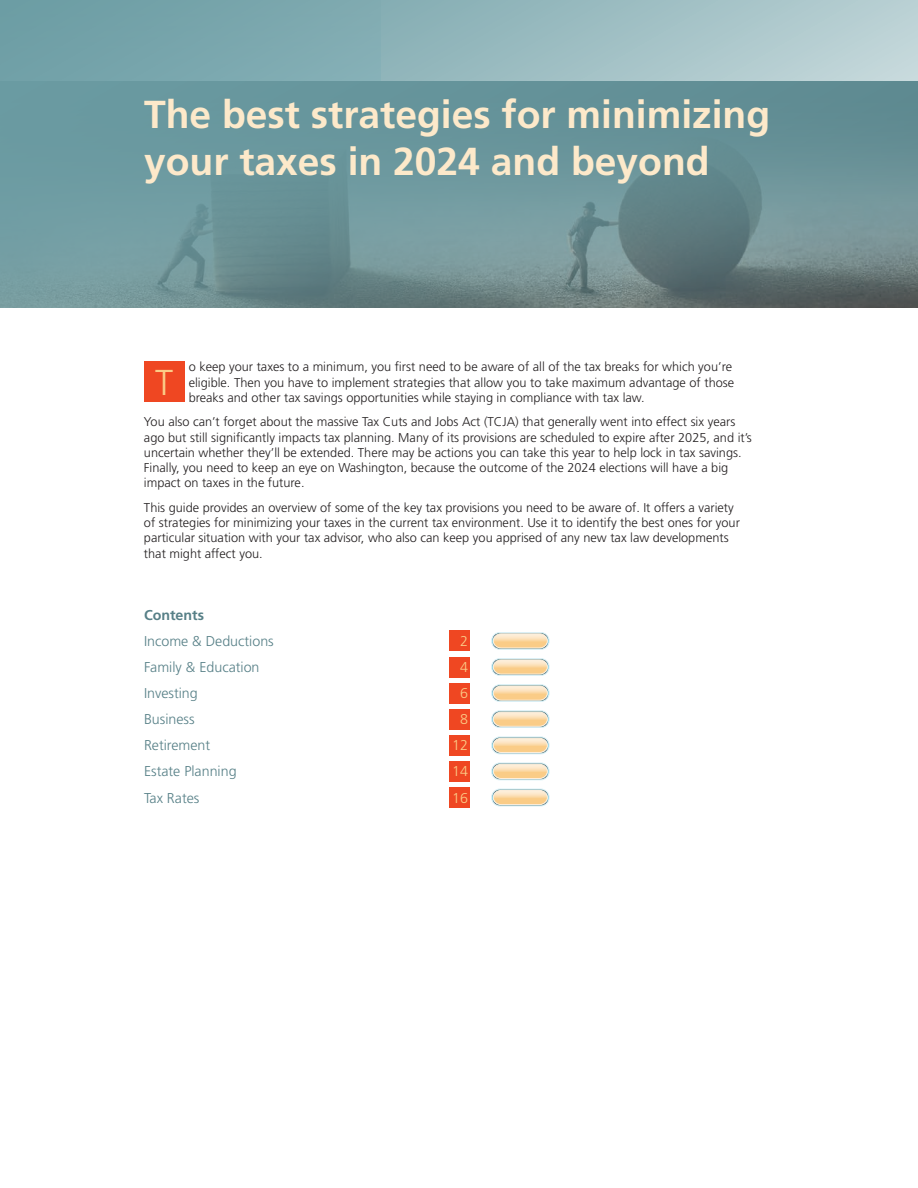
<style>
.page{position:relative;width:918px;height:1188px;background:#fff}
.page>*{position:absolute;margin:0;border:0;box-sizing:border-box;transform-origin:0 0}
.t1{font:700 39px/46.8px "Frutiger LT Std";color:#fde9ca}
.t2{font:300 36px "Frutiger LT Std";color:#fbcc87}
.t3{font:300 14.25px "Frutiger LT Std";color:#578087}
.t4{font:300 14.25px "Frutiger LT Std";color:#fbcc87}
.t5{font:700 14.25px "Frutiger LT Std";color:#578087}
.t6{font:300 12.75px/15.3px "Frutiger LT Std";color:#231f20}
</style>
<div class="page">
<div style="left:450px;top:631px;width:20px;height:20px;background:#ef4722"></div>
<div style="left:450px;top:657px;width:20px;height:20px;background:#ef4722"></div>
<div style="left:450px;top:683px;width:20px;height:20px;background:#ef4722"></div>
<div style="left:450px;top:709px;width:20px;height:20px;background:#ef4722"></div>
<div style="left:450px;top:735px;width:20px;height:20px;background:#ef4722"></div>
<div style="left:450px;top:761px;width:20px;height:21px;background:#ef4722"></div>
<div style="left:450px;top:787px;width:20px;height:21px;background:#ef4722"></div>
<svg style="left:0;top:0;width:918px;height:308px;background:#759a9f"></svg>
<div style="left:144px;top:362px;width:40px;height:40px;background:#ef4722"></div>
<div style="left:491px;top:632px;width:58px;height:17px;border:1px solid #dbf1f7;border-radius:8px"></div>
<svg style="left:493px;top:634px;width:55px;height:14px"></svg>
<div style="left:491px;top:658px;width:58px;height:18px;border:1px solid #dbf1f7;border-radius:8px"></div>
<svg style="left:493px;top:660px;width:55px;height:14px"></svg>
<div style="left:491px;top:685px;width:58px;height:17px;border:1px solid #dbf1f7;border-radius:8px"></div>
<svg style="left:493px;top:686px;width:55px;height:14px"></svg>
<div style="left:491px;top:711px;width:58px;height:17px;border:1px solid #dbf1f7;border-radius:8px"></div>
<svg style="left:493px;top:712px;width:55px;height:14px"></svg>
<div style="left:491px;top:737px;width:58px;height:17px;border:1px solid #dbf1f7;border-radius:8px"></div>
<svg style="left:493px;top:738px;width:55px;height:15px"></svg>
<div style="left:491px;top:763px;width:58px;height:17px;border:1px solid #dbf1f7;border-radius:8px"></div>
<svg style="left:493px;top:764px;width:55px;height:15px"></svg>
<div style="left:491px;top:789px;width:58px;height:17px;border:1px solid #dbf1f7;border-radius:8px"></div>
<svg style="left:493px;top:790px;width:55px;height:15px"></svg>
<h1 class="t1" style="left:144px;top:94px;width:628px">The best strategies for minimizing your taxes in 2024 and beyond</h1>
<p class="t6" style="left:189px;top:360px;width:547px">o keep your taxes to a minimum, you first need to be aware of all of the tax breaks for which you’re eligible. Then you have to implement strategies that allow you to take maximum advantage of those breaks and other tax savings opportunities while staying in compliance with tax law.</p>
<p class="t6" style="left:144px;top:415px;width:609px">You also can’t forget about the massive Tax Cuts and Jobs Act (TCJA) that generally went into effect six years ago but still significantly impacts tax planning. Many of its provisions are scheduled to expire after 2025, and it’s uncertain whether they’ll be extended. There may be actions you can take this year to help lock in tax savings.<br>Finally, you need to keep an eye on Washington, because the outcome of the 2024 elections will have a big impact on taxes in the future.</p>
<p class="t6" style="left:144px;top:501px;width:597px">This guide provides an overview of some of the key tax provisions you need to be aware of. It offers a variety of strategies for minimizing your taxes in the current tax environment. Use it to identify the best ones for your particular situation with your tax advisor, who also can keep you apprised of any new tax law developments that might affect you.</p>
<h2 class="t2" style="left:155px;top:368px;width:19px">T</h2>
<p class="t5" style="left:144px;top:609px;width:62px">Contents</p>
<p class="t3" style="left:144px;top:635px;width:131px">Income &amp; Deductions</p>
<p class="t4" style="left:460px;top:635px;width:9px">2</p>
<p class="t3" style="left:144px;top:661px;width:117px">Family &amp; Education</p>
<p class="t4" style="left:460px;top:661px;width:9px">4</p>
<p class="t3" style="left:144px;top:687px;width:55px">Investing</p>
<p class="t4" style="left:460px;top:687px;width:9px">6</p>
<p class="t3" style="left:144px;top:713px;width:52px">Business</p>
<p class="t4" style="left:460px;top:713px;width:9px">8</p>
<p class="t3" style="left:144px;top:739px;width:68px">Retirement</p>
<p class="t4" style="left:452px;top:739px;width:17px">12</p>
<p class="t3" style="left:144px;top:765px;width:94px">Estate Planning</p>
<p class="t4" style="left:452px;top:765px;width:17px">14</p>
<p class="t3" style="left:144px;top:792px;width:57px">Tax Rates</p>
<p class="t4" style="left:452px;top:792px;width:17px">16</p>
</div>
